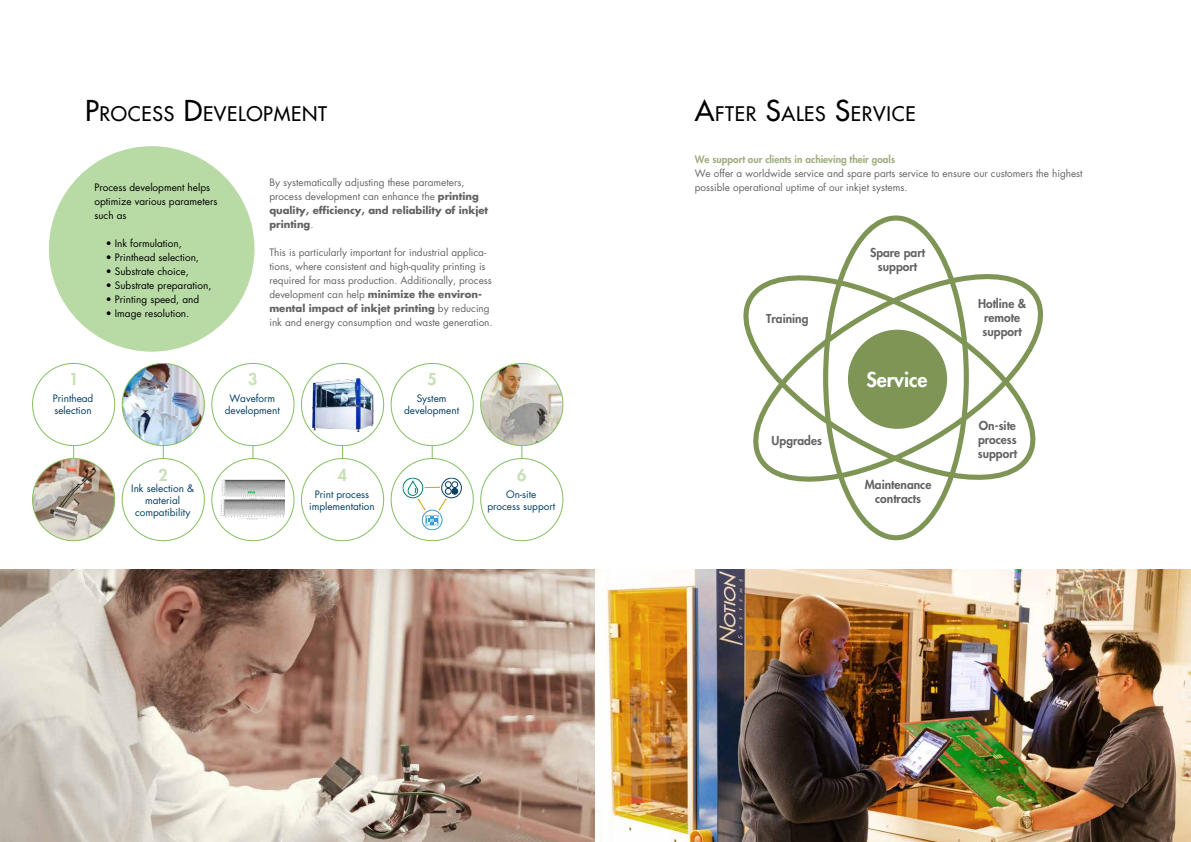
<style>
.page{position:relative;width:1191px;height:842px;background:#fff}
.page>*{position:absolute;margin:0;border:0;box-sizing:border-box;transform-origin:0 0}
.t1{font:800 20px "Futura";color:#fff}
.t2{font:19.6px "Futura";letter-spacing:.035em;color:#000}
.t3{font:800 16px "Futura";color:#c8e0b5}
.t4{font:800 12px/14px "Futura";color:#646363;text-align:center}
.t5{font:10px/14px "Futura";color:#646363}
.t6{font:10px/14px "Futura";color:#000}
.t7{font:10px/12px "Futura";color:#003e63;text-align:center}
.t8{font:800 10px "Futura";color:#9fac7d}
.s1{font-size:28px}
.s2{font-weight:700}
</style>
<div class="page">
<svg style="left:743px;top:265px;width:301px;height:225px"></svg>
<img style="left:0;top:570px;width:1191px;height:272px">
<hr style="left:73px;top:436px;width:1px;height:33px;background:#84bf63">
<div style="left:33px;top:363px;width:82px;height:83px;background:#fff;border-radius:50%"></div>
<div style="left:32px;top:363px;width:83px;height:83px;border:1px solid #84bf63;border-radius:50%"></div>
<img style="left:33px;top:458px;width:82px;height:83px;border-radius:41px">
<div style="left:32px;top:458px;width:83px;height:83px;border:1px solid #84bf63;border-radius:50%"></div>
<hr style="left:163px;top:436px;width:1px;height:33px;background:#84bf63">
<img style="left:122px;top:363px;width:82px;height:83px;border-radius:41px">
<div style="left:122px;top:363px;width:83px;height:83px;border:1px solid #84bf63;border-radius:50%"></div>
<div style="left:122px;top:458px;width:82px;height:83px;background:#fff;border-radius:50%"></div>
<div style="left:122px;top:458px;width:83px;height:83px;border:1px solid #84bf63;border-radius:50%"></div>
<hr style="left:342px;top:436px;width:1px;height:33px;background:#84bf63">
<div style="left:301px;top:363px;width:83px;height:83px;background:#fff;border-radius:50%"></div>
<img style="left:313px;top:379px;width:60px;height:52px">
<div style="left:301px;top:363px;width:83px;height:83px;border:1px solid #84bf63;border-radius:50%"></div>
<div style="left:301px;top:458px;width:83px;height:83px;background:#fff;border-radius:50%"></div>
<div style="left:301px;top:458px;width:83px;height:83px;border:1px solid #84bf63;border-radius:50%"></div>
<hr style="left:432px;top:436px;width:1px;height:33px;background:#84bf63">
<div style="left:391px;top:363px;width:82px;height:83px;background:#fff;border-radius:50%"></div>
<div style="left:391px;top:458px;width:82px;height:83px;background:#fff;border-radius:50%"></div>
<div style="left:441px;top:478px;width:20px;height:20px;border:1px solid #073e62;border-radius:50%"></div>
<svg style="left:422px;top:510px;width:20px;height:20px"></svg>
<div style="left:422px;top:510px;width:20px;height:20px;border:1px solid #3d99cf;border-radius:50%"></div>
<svg style="left:402px;top:477px;width:56px;height:48px"></svg>
<hr style="left:521px;top:436px;width:1px;height:33px;background:#84bf63">
<img style="left:481px;top:363px;width:82px;height:83px;border-radius:41px">
<div style="left:480px;top:363px;width:83px;height:83px;border:1px solid #84bf63;border-radius:50%"></div>
<div style="left:481px;top:458px;width:82px;height:83px;background:#fff;border-radius:50%"></div>
<div style="left:480px;top:458px;width:83px;height:83px;border:1px solid #84bf63;border-radius:50%"></div>
<hr style="left:252px;top:436px;width:1px;height:33px;background:#84bf63">
<div style="left:212px;top:363px;width:82px;height:83px;background:#fff;border-radius:50%"></div>
<div style="left:211px;top:363px;width:83px;height:83px;border:1px solid #84bf63;border-radius:50%"></div>
<div style="left:212px;top:458px;width:82px;height:83px;background:#fff;border-radius:50%"></div>
<div style="left:211px;top:458px;width:83px;height:83px;border:1px solid #84bf63;border-radius:50%"></div>
<img style="left:221px;top:479px;width:64px;height:40px">
<div style="left:49px;top:146px;width:205px;height:206px;background:#b8daa5;border-radius:50%"></div>
<div style="left:848px;top:330px;width:99px;height:99px;background:#7e9556;border-radius:50%"></div>
<h2 class="t2" style="left:85px;top:101px;width:230px"><span class="s1">P</span>ROCESS <span class="s1">D</span>EVELOPMENT</h2>
<h2 class="t2" style="left:694px;top:101px;width:222px"><span class="s1">A</span>FTER <span class="s1">S</span>ALES <span class="s1">S</span>ERVICE</h2>
<p class="t6" style="left:94px;top:180px;width:124px">Process development helps optimize various parameters such as</p>
<p class="t6" style="left:106px;top:236px;width:78px">• Ink formulation,</p>
<p class="t6" style="left:106px;top:250px;width:95px">• Printhead selection,</p>
<p class="t6" style="left:106px;top:264px;width:84px">• Substrate choice,</p>
<p class="t6" style="left:106px;top:278px;width:107px">• Substrate preparation,</p>
<p class="t6" style="left:106px;top:292px;width:95px">• Printing speed, and</p>
<p class="t6" style="left:106px;top:306px;width:85px">• Image resolution.</p>
<p class="t5" style="left:269px;top:175px;width:220px">By systematically adjusting these parameters, process development can enhance the <span class="s2">printing quality, efficiency, and reliability of inkjet printing</span>.</p>
<p class="t5" style="left:269px;top:245px;width:225px">This is particularly important for industrial applica&shy;tions, where consistent and high-quality printing is required for mass production. Additionally, process development can help <span class="s2">minimize the environ&shy;mental impact of inkjet printing</span> by reducing ink and energy consumption and waste generation.</p>
<h3 class="t3" style="left:69px;top:369px;width:11px">1</h3>
<h3 class="t3" style="left:248px;top:369px;width:11px">3</h3>
<h3 class="t3" style="left:427px;top:369px;width:11px">5</h3>
<p class="t7" style="left:53px;top:393px;width:42px;text-align:left">Printhead selection</p>
<p class="t7" style="left:225px;top:393px;width:56px">Waveform development</p>
<p class="t7" style="left:404px;top:393px;width:56px">System development</p>
<h3 class="t3" style="left:159px;top:464px;width:11px">2</h3>
<h3 class="t3" style="left:338px;top:464px;width:11px">4</h3>
<h3 class="t3" style="left:517px;top:464px;width:11px">6</h3>
<p class="t7" style="left:131px;top:482px;width:64px">Ink selection &amp; material compatibility</p>
<p class="t7" style="left:309px;top:488px;width:67px">Print process implementation</p>
<p class="t7" style="left:487px;top:488px;width:69px">On-site<br>process support</p>
<p class="t8" style="left:694px;top:153px;width:202px">We support our clients in achieving their goals</p>
<p class="t5" style="left:694px;top:167px;width:389px">We offer a worldwide service and spare parts service to ensure our customers the highest possible operational uptime of our inkjet systems.</p>
<p class="t4" style="left:766px;top:312px;width:44px">Training</p>
<p class="t4" style="left:771px;top:434px;width:52px">Upgrades</p>
<p class="t4" style="left:870px;top:246px;width:57px">Spare part support</p>
<h1 class="t1" style="left:866px;top:366px;width:63px">Service</h1>
<p class="t4" style="left:865px;top:478px;width:68px">Maintenance contracts</p>
<p class="t4" style="left:978px;top:296px;width:50px">Hotline &amp; remote support</p>
<p class="t4" style="left:977px;top:418px;width:41px;text-align:justify">On-site process support</p>
</div>
